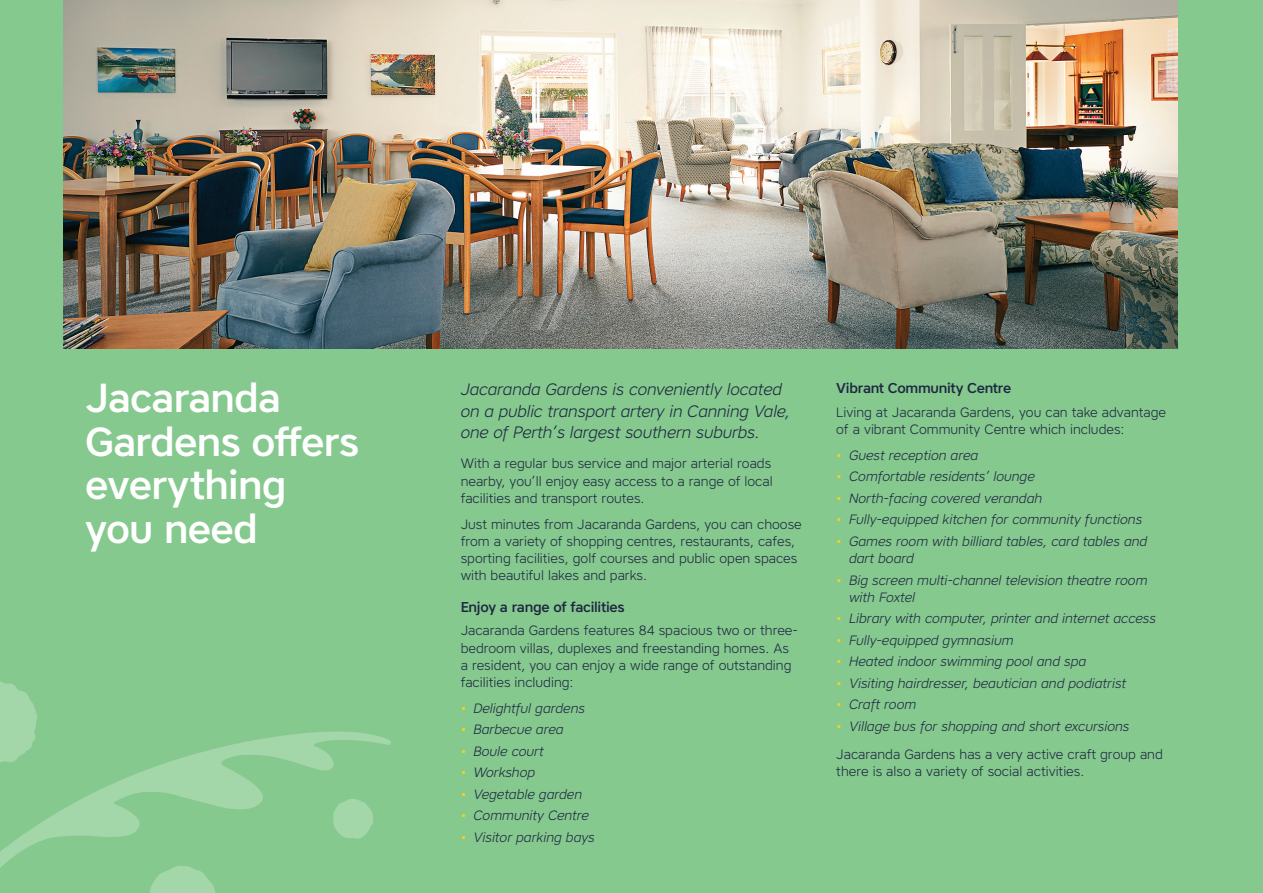
<style>
.page{position:relative;width:1263px;height:893px;background:#85c98e}
.page>*{position:absolute;margin:0;border:0;box-sizing:border-box;transform-origin:0 0}
.t1{font:500 40.5px/43.5px "Core Sans A55";letter-spacing:-.02em;color:#fff}
._9_0_copy{font:italic 300 16.5px/21.8px "Core Sans A35";letter-spacing:-.005em;color:#1f2742}
._9_5_Subhead{font:500 14.25px "Core Sans A55";letter-spacing:-.02em;color:#1f2742}
._9_0_copy-2{font:300 13.5px/17.2px "Core Sans A35";color:#1f2742}
.t2{font:italic 300 13.5px/17.2px "Core Sans A35";color:#1f2742}
.s1{font-size:12.75px;color:#fcd116}
</style>
<div class="page">
<img style="left:64px;top:0;width:1114px;height:349px">
<svg style="left:0;top:681px;width:37px;height:49px"></svg>
<svg style="left:149px;top:892px;width:66px;height:1px"></svg>
<svg style="left:0;top:730px;width:391px;height:162px"></svg>
<p class="t1" style="left:85px;top:376px;width:276px">Jacaranda<br>Gardens offers everything you need</p>
<p class="_9_0_copy" style="left:461px;top:378px;width:331px">Jacaranda Gardens is conveniently located on a public transport artery in Canning Vale, one of Perth’s largest southern suburbs.</p>
<p class="_9_0_copy-2" style="left:461px;top:455px;width:313px;text-align:justify">With a regular bus service and major arterial roads nearby, you’ll enjoy easy access to a range of local facilities and transport routes.</p>
<p class="_9_0_copy-2" style="left:461px;top:515px;width:342px">Just minutes from Jacaranda Gardens, you can choose from a variety of shopping centres, restaurants, cafes, sporting facilities, golf courses and public open spaces with beautiful lakes and parks.</p>
<p class="_9_5_Subhead" style="left:461px;top:597px;width:166px">Enjoy a range of facilities</p>
<p class="_9_0_copy-2" style="left:461px;top:622px;width:339px">Jacaranda Gardens features 84 spacious two or three&shy;bedroom villas, duplexes and freestanding homes. As a resident, you can enjoy a wide range of outstanding facilities including:</p>
<p class="t2" style="left:461px;top:699px;width:126px"><span class="s1">•</span> Delightful gardens</p>
<p class="t2" style="left:461px;top:721px;width:104px"><span class="s1">•</span> Barbecue area</p>
<p class="t2" style="left:461px;top:742px;width:85px"><span class="s1">•</span> Boule court</p>
<p class="t2" style="left:461px;top:764px;width:76px"><span class="s1">•</span> Workshop</p>
<p class="t2" style="left:461px;top:785px;width:123px"><span class="s1">•</span> Vegetable garden</p>
<p class="t2" style="left:461px;top:807px;width:130px"><span class="s1">•</span> Community Centre</p>
<p class="t2" style="left:461px;top:828px;width:136px"><span class="s1">•</span> Visitor parking bays</p>
<p class="_9_5_Subhead" style="left:836px;top:379px;width:176px">Vibrant Community Centre</p>
<p class="_9_0_copy-2" style="left:836px;top:403px;width:331px">Living at Jacaranda Gardens, you can take advantage of a vibrant Community Centre which includes:</p>
<p class="t2" style="left:836px;top:446px;width:143px"><span class="s1">•</span> Guest reception area</p>
<p class="t2" style="left:836px;top:468px;width:200px"><span class="s1">•</span> Comfortable residents’ lounge</p>
<p class="t2" style="left:836px;top:489px;width:207px"><span class="s1">•</span> North-facing covered verandah</p>
<p class="t2" style="left:836px;top:511px;width:307px"><span class="s1">•</span> Fully-equipped kitchen for community functions</p>
<p class="t2" style="left:849px;top:532px;width:300px;text-indent:-13px"><span class="s1">•</span> Games room with billiard tables, card tables and dart board</p>
<p class="t2" style="left:849px;top:571px;width:300px;text-indent:-13px"><span class="s1">•</span> Big screen multi-channel television theatre room with Foxtel</p>
<p class="t2" style="left:836px;top:610px;width:321px"><span class="s1">•</span> Library with computer, printer and internet access</p>
<p class="t2" style="left:836px;top:631px;width:179px"><span class="s1">•</span> Fully-equipped gymnasium</p>
<p class="t2" style="left:836px;top:653px;width:251px"><span class="s1">•</span> Heated indoor swimming pool and spa</p>
<p class="t2" style="left:836px;top:674px;width:291px"><span class="s1">•</span> Visiting hairdresser, beautician and podiatrist</p>
<p class="t2" style="left:836px;top:696px;width:81px"><span class="s1">•</span> Craft room</p>
<p class="t2" style="left:836px;top:717px;width:295px"><span class="s1">•</span> Village bus for shopping and short excursions</p>
<p class="_9_0_copy-2" style="left:836px;top:745px;width:328px">Jacaranda Gardens has a very active craft group and there is also a variety of social activities.</p>
</div>
